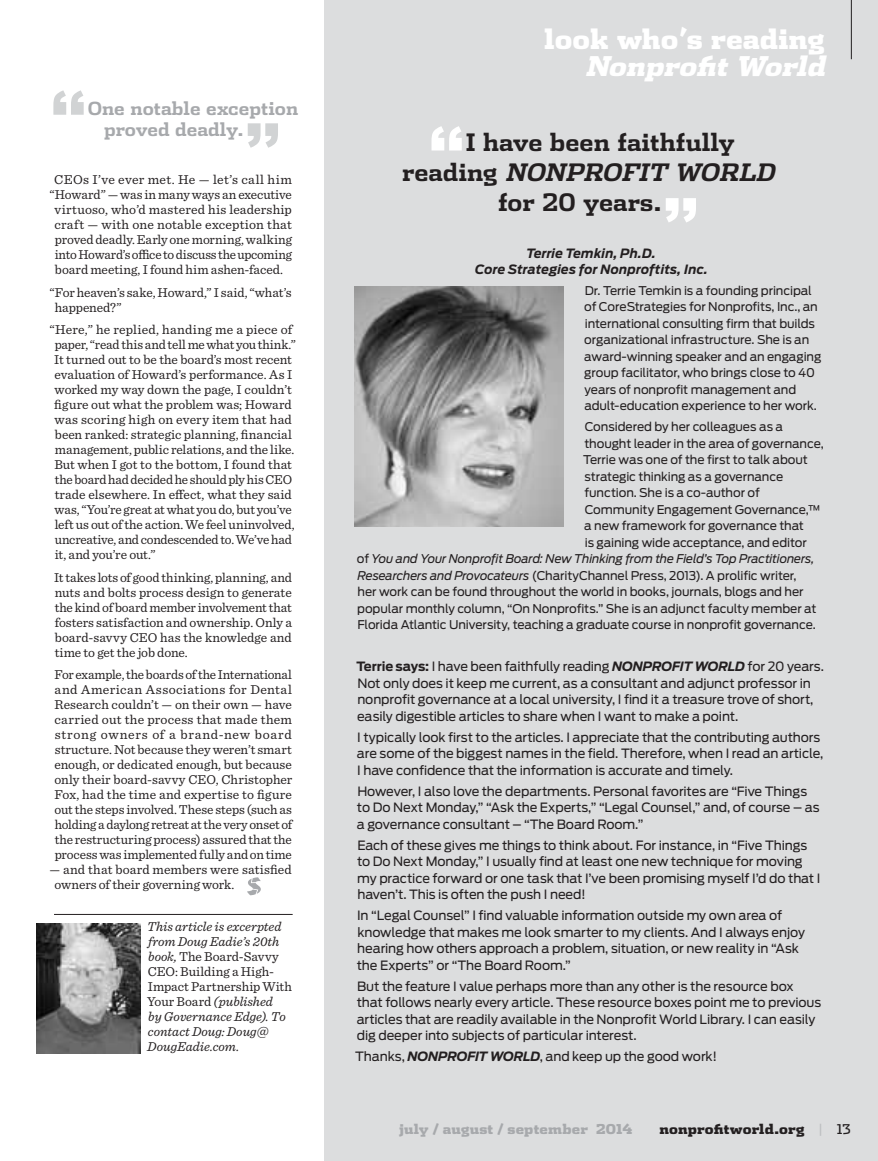
<style>
.page{position:relative;width:878px;height:1161px;background:#fff}
.page>*{position:absolute;margin:0;border:0;box-sizing:border-box;transform-origin:0 0}
.t1{font:700 72px "Antenna";color:#d1d3d4}
.t2{font:700 72px "Antenna";color:#fff}
.t3{font:900 27px "Dispatch";color:#fff}
.t4{font:italic 900 27px "Dispatch";color:#fff}
.t5{font:700 24px "Dispatch";color:#231f20}
.t6{font:italic 700 24px "Dispatch";color:#231f20}
.t7{font:700 18px/21px "Dispatch";color:#a7a9ac}
.t8{font:13.5px/15px "Sentinel";letter-spacing:-.005em;color:#231f20}
.t9{font:italic 13.5px/15px "Sentinel";letter-spacing:.005em;color:#231f20}
.t10{font:900 13.5px "Dispatch";letter-spacing:.01em;color:#a7a9ac}
.t11{font:900 13.5px "Dispatch";letter-spacing:.01em;color:#231f20}
.t12{font:12.75px/16.5px "Antenna";letter-spacing:-.01em;color:#231f20}
.t13{font:italic 700 12.75px "Antenna";letter-spacing:.005em;color:#231f20}
.t14{font:12px/16.5px "Antenna";letter-spacing:-.01em;color:#231f20}
.t15{font:italic 12px "Antenna";letter-spacing:-.01em;color:#231f20}
.s1{font-style:normal}
.s2{font-style:italic}
.s3{font-weight:700}
.s4{font-weight:700;font-style:italic}
.s5{font-weight:400;font-style:normal}
.s6{font-weight:400;color:#bcbec0}
.s7{font-weight:400}
</style>
<div class="page">
<div style="left:324px;top:0;width:554px;height:1161px;background:#dcddde"></div>
<hr style="left:54px;top:914px;width:238px;height:1px;background:#231f20">
<svg style="left:247px;top:877px;width:14px;height:18px"></svg>
<hr style="left:850px;top:0;width:1px;height:59px;background:#231f20">
<img style="left:354px;top:286px;width:209px;height:241px">
<img style="left:36px;top:923px;width:105px;height:131px">
<h1 class="t1" style="left:49px;top:75px;width:40px">“</h1>
<h3 class="t7" style="left:104px;top:97px;width:196px;text-indent:-16px">One notable exception proved deadly.</h3>
<h1 class="t1" style="left:244px;top:108px;width:40px">”</h1>
<p class="t8" style="left:49px;top:171px;width:244px;text-align:center">CEOs I’ve ever met. He — let’s call him “Howard” — was in many ways an executive virtuoso, who’d mastered his leadership craft — with one notable exception that proved deadly. Early one morning, walking into Howard’s office to discuss the upcoming board meeting, I found him ashen-faced.</p>
<p class="t8" style="left:55px;top:284px;width:238px;text-indent:-5px">“For heaven’s sake, Howard,” I said, “what’s happened?”</p>
<p class="t8" style="left:54px;top:321px;width:243px;text-indent:-5px">“Here,” he replied, handing me a piece of paper, “read this and tell me what you think.” It turned out to be the board’s most recent evaluation of Howard’s performance. As I worked my way down the page, I couldn’t figure out what the problem was; Howard was scoring high on every item that had been ranked: strategic planning, financial management, public relations, and the like.<br>But when I got to the bottom, I found that the board had decided he should ply his CEO trade elsewhere. In effect, what they said was, “You’re great at what you do, but you’ve left us out of the action. We feel uninvolved, uncreative, and condescended to. We’ve had it, and you’re out.”</p>
<p class="t8" style="left:54px;top:569px;width:239px;text-align:justify">It takes lots of good thinking, planning, and nuts and bolts process design to generate the kind of board member involvement that fosters satisfaction and ownership. Only a board-savvy CEO has the knowledge and time to get the job done.</p>
<p class="t8" style="left:54px;top:666px;width:239px;text-align:justify">For example, the boards of the International and American Associations for Dental Research couldn’t — on their own — have carried out the process that made them strong owners of a brand-new board structure. Not because they weren’t smart enough, or dedicated enough, but because only their board-savvy CEO, Christopher Fox, had the time and expertise to figure out the steps involved. These steps (such as holding a daylong retreat at the very onset of the restructuring process) assured that the process was implemented fully and on time</p>
<p class="t8" style="left:54px;top:861px;width:239px;text-indent:-5px">— and that board members were satisfied owners of their governing work.</p>
<p class="t9" style="left:147px;top:918px;width:146px">This article is excerpted from Doug Eadie’s 20th book, <span class="s1">The Board-Savvy<br>CEO: Building a High-<br>Impact Partnership With<br>Your Board</span> (published<br>by Governance Edge). To contact Doug: Doug@<br>DougEadie.com.</p>
<h2 class="t3" style="left:544px;top:20px;width:282px">look who’s reading</h2>
<h2 class="t4" style="left:585px;top:47px;width:249px">NonprofitWorld</h2>
<h1 class="t2" style="left:427px;top:110px;width:40px">“</h1>
<h3 class="t5" style="left:466px;top:125px;width:270px">I have been faithfully</h3>
<h3 class="t6" style="left:402px;top:155px;width:380px"><span class="s1">r e a d i n g</span> NONPROFIT WORLD</h3>
<h3 class="t5" style="left:498px;top:185px;width:165px">for 20 years.</h3>
<p class="t13" style="left:526px;top:246px;width:131px">Terrie Temkin, Ph.D.</p>
<h1 class="t2" style="left:661px;top:182px;width:40px">”</h1>
<p class="t13" style="left:475px;top:262px;width:234px">Core Strategies for Nonproftits, Inc.</p>
<p class="t14" style="left:584px;top:282px;width:239px">Dr. Terrie Temkin is a founding principal of CoreStrategies for Nonprofits, Inc., an international consulting firm that builds organizational infrastructure. She is an award-winning speaker and an engaging group facilitator, who brings close to 40 years of nonprofit management and adult-education experience to her work.</p>
<p class="t14" style="left:584px;top:419px;width:200px">Considered by her colleagues as a</p>
<p class="t14" style="left:584px;top:435px;width:241px">thought leader in the area of governance,</p>
<p class="t14" style="left:583px;top:452px;width:226px">Terrie was one of the first to talk about</p>
<p class="t14" style="left:584px;top:468px;width:200px">strategic thinking as a governance</p>
<p class="t14" style="left:584px;top:485px;width:177px">function. She is a co-author of</p>
<p class="t14" style="left:584px;top:501px;width:238px">Community Engagement Governance,™</p>
<p class="t14" style="left:584px;top:518px;width:221px">a new framework for governance that</p>
<p class="t14" style="left:585px;top:534px;width:223px">is gaining wide acceptance, and editor</p>
<p class="t15" style="left:357px;top:552px;width:459px"><span class="s1">of</span> You and Your Nonprofit Board: New Thinking from the Field’s Top Practitioners,</p>
<p class="t14" style="left:357px;top:567px;width:440px"><span class="s2">Researchers and Provocateurs</span> (CharityChannel Press, 2013). A prolific writer,</p>
<p class="t14" style="left:357px;top:584px;width:447px">her work can be found throughout the world in books, journals, blogs and her</p>
<p class="t14" style="left:357px;top:600px;width:461px">popular monthly column, “On Nonprofits.” She is an adjunct faculty member at</p>
<p class="t14" style="left:357px;top:617px;width:460px">Florida Atlantic University, teaching a graduate course in nonprofit governance.</p>
<p class="t12" style="left:356px;top:659px;width:296px"><span class="s3">Terrie says:</span> I have been faithfully reading <span class="s4">NONPROFIT</span></p>
<p class="t13" style="left:694px;top:659px;width:24px">WORLD</p>
<p class="t12" style="left:357px;top:659px;width:468px;text-indent:390px">for 20 years.<br>Not only does it keep me current, as a consultant and adjunct professor in nonprofit governance at a local university, I find it a treasure trove of short, easily digestible articles to share when I want to make a point.</p>
<p class="t12" style="left:357px;top:729px;width:468px">I typically look first to the articles. I appreciate that the contributing authors are some of the biggest names in the field. Therefore, when I read an article,<br>I have confidence that the information is accurate and timely.</p>
<p class="t12" style="left:357px;top:783px;width:464px">However, I also love the departments. Personal favorites are “Five Things to Do Next Monday,” “Ask the Experts,” “Legal Counsel,” and, of course – as a governance consultant – “The Board Room.”</p>
<p class="t12" style="left:357px;top:837px;width:465px">Each of these gives me things to think about. For instance, in “Five Things to Do Next Monday,” I usually find at least one new technique for moving my practice forward or one task that I’ve been promising myself I’d do that I haven’t. This is often the push I need!</p>
<p class="t12" style="left:357px;top:908px;width:449px">In “Legal Counsel” I find valuable information outside my own area of knowledge that makes me look smarter to my clients. And I always enjoy hearing how others approach a problem, situation, or new reality in “Ask the Experts” or “The Board Room.”</p>
<p class="t12" style="left:357px;top:978px;width:466px">But the feature I value perhaps more than any other is the resource box that follows nearly every article. These resource boxes point me to previous articles that are readily available in the Nonprofit World Library. I can easily dig deeper into subjects of particular interest.</p>
<p class="t13" style="left:355px;top:1049px;width:93px"><span class="s5">Thanks,</span> NONPROFIT</p>
<p class="t13" style="left:490px;top:1049px;width:24px">WORLD</p>
<p class="t12" style="left:539px;top:1049px;width:179px">, and keep up the good work!</p>
<p class="t10" style="left:399px;top:1119px;width:235px">july / august / september 2014</p>
<p class="t11" style="left:659px;top:1119px;width:193px">nonprofitworld.org <span class="s6">|</span> <span class="s7">13</span></p>
</div>
